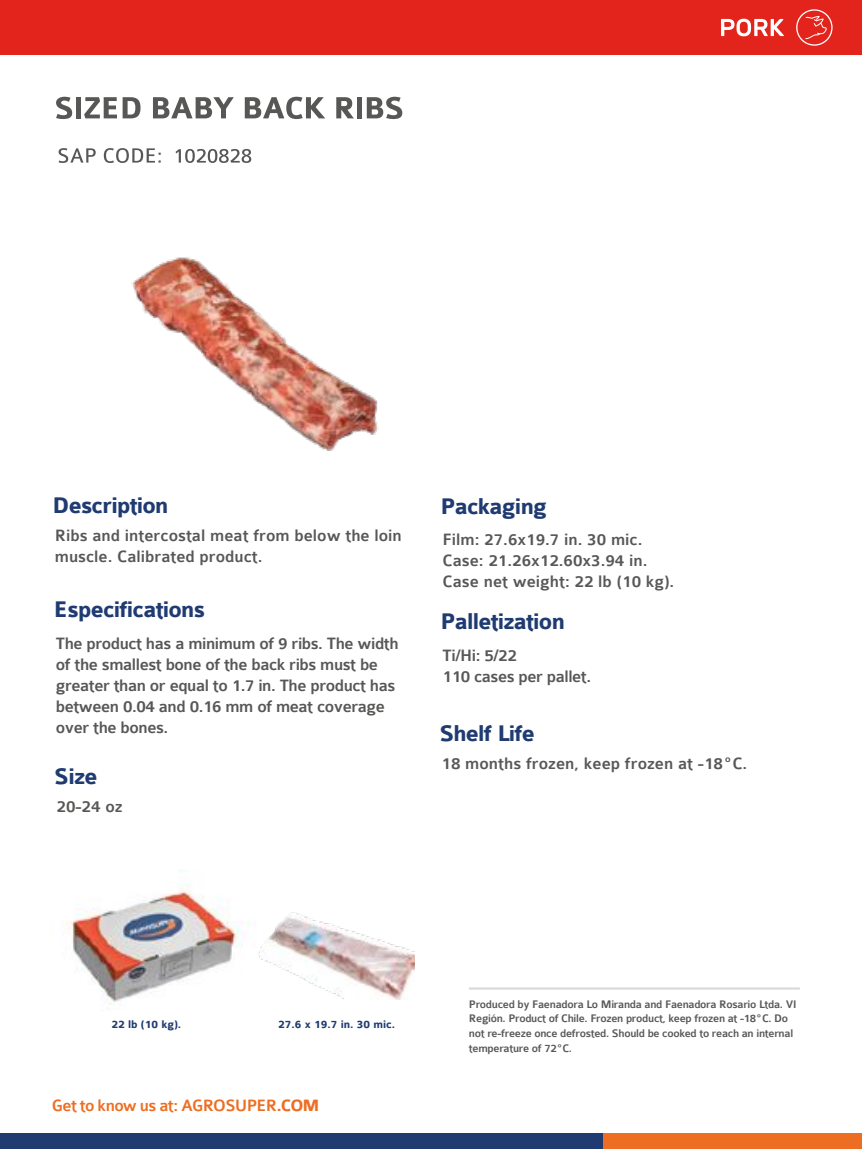
<style>
.page{position:relative;width:862px;height:1149px;background:#fff}
.page>*{position:absolute;margin:0;border:0;box-sizing:border-box;transform-origin:0 0}
.t1{font:700 24.07px "Colaborate";letter-spacing:-.03em;color:#1f3b71}
.t2{font:500 17.55px/21.2px "Colaborate";letter-spacing:-.025em;color:#575756}
.t3{font:500 17.55px/21.2px "Colaborate";color:#575756}
.t4{font:500 17.55px "Colaborate";letter-spacing:-.04em;color:#ed6e23}
.t5{font:500 11.7px/14.6px "Colaborate";letter-spacing:-.025em;color:#575756}
.t6{font:700 11.7px "Colaborate";color:#1f3b71}
.s1{font-weight:700}
</style>
<div class="page">
<img style="left:131px;top:257px;width:248px;height:194px">
<svg style="left:56px;top:97px;width:16px;height:22px"></svg>
<div style="left:76px;top:97px;width:5px;height:21px;background:#575756"></div>
<svg style="left:84px;top:97px;width:56px;height:21px"></svg>
<svg style="left:153px;top:97px;width:81px;height:21px"></svg>
<svg style="left:245px;top:97px;width:80px;height:22px"></svg>
<svg style="left:336px;top:97px;width:17px;height:21px"></svg>
<div style="left:357px;top:97px;width:5px;height:21px;background:#575756"></div>
<svg style="left:366px;top:97px;width:36px;height:22px"></svg>
<svg style="left:59px;top:148px;width:37px;height:15px"></svg>
<svg style="left:104px;top:148px;width:57px;height:15px"></svg>
<svg style="left:175px;top:149px;width:76px;height:14px"></svg>
<img style="left:66px;top:869px;width:184px;height:133px">
<img style="left:259px;top:912px;width:155px;height:87px">
<div style="left:0;top:1133px;width:656px;height:15px;background:#1f3b71"></div>
<div style="left:602px;top:1133px;width:259px;height:15px;background:#ed6e23"></div>
<div style="left:0;top:0;width:861px;height:54px;background:#e2241c"></div>
<svg style="left:796px;top:9px;width:36px;height:37px"></svg>
<svg style="left:721px;top:19px;width:62px;height:17px"></svg>
<hr style="left:468px;top:987px;width:331px;height:2px;background:#dadada">
<h1 class="t1" style="left:53px;top:493px;width:117px">Description</h1>
<p class="t3" style="left:55px;top:525px;width:348px">Ribs and intercostal meat from below the loin muscle. Calibrated product.</p>
<h1 class="t1" style="left:54px;top:597px;width:153px">Especifications</h1>
<p class="t2" style="left:56px;top:632px;width:344px">The product has a minimum of 9 ribs. The width of the smallest bone of the back ribs must be greater than or equal to 1.7 in. The product has between 0.04 and 0.16 mm of meat coverage over the bones.</p>
<h1 class="t1" style="left:54px;top:763px;width:45px">Size</h1>
<p class="t2" style="left:56px;top:795px;width:68px">20-24 oz</p>
<h1 class="t1" style="left:440px;top:493px;width:108px">Packaging</h1>
<p class="t3" style="left:442px;top:529px;width:233px">Film: 27.6x19.7 in. 30 mic.<br>Case: 21.26x12.60x3.94 in.<br>Case net weight: 22 lb (10 kg).</p>
<h1 class="t1" style="left:440px;top:609px;width:126px">Palletization</h1>
<p class="t2" style="left:442px;top:644px;width:150px">Ti/Hi: 5/22<br>110 cases per pallet.</p>
<h1 class="t1" style="left:439px;top:720px;width:97px">Shelf Life</h1>
<p class="t3" style="left:441px;top:753px;width:307px">18 months frozen, keep frozen at -18ºC.</p>
<p class="t6" style="left:111px;top:1017px;width:71px">22 lb (10 kg).</p>
<p class="t6" style="left:278px;top:1017px;width:118px">27.6 x 19.7 in. 30 mic.</p>
<p class="t4" style="left:52px;top:1096px;width:269px">Get to know us at: AGROSUPER<span class="s1">.COM</span></p>
<p class="t5" style="left:468px;top:996px;width:329px">Produced by Faenadora Lo Miranda and Faenadora Rosario Ltda. VI Región. Product of Chile. Frozen product, keep frozen at -18ºC. Do not re-freeze once defrosted. Should be cooked to reach an internal temperature of 72ºC.</p>
</div>
